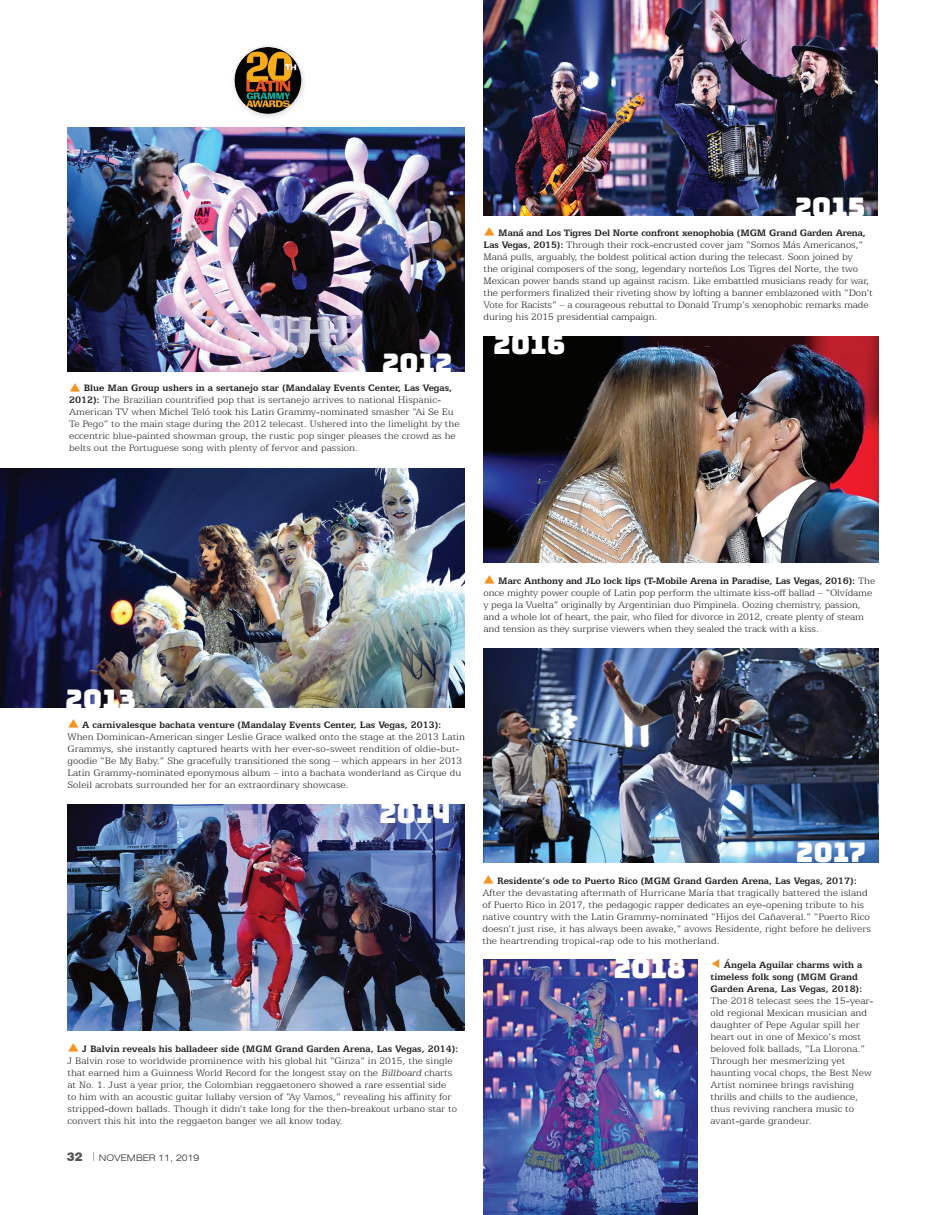
<style>
.page{position:relative;width:945px;height:1215px;background:#fff}
.page>*{position:absolute;margin:0;border:0;box-sizing:border-box;transform-origin:0 0}
.t1{font:27px "Bungee";color:#fff}
.t2{font:24px "Simple Direction Arrows";color:#f3921f;scale:.71 1}
.t3{font:300 10.5px/12px "Egyptian 505 BT";color:#231f20}
.t4{font:300 expanded 9px "Swiss 721 BT";color:#231f20}
.s1{font-weight:700}
.s2{font-style:italic}
.s3{font-weight:900;font-stretch:normal;font-size:12px;color:#545557}
.s4{font-family:"Simple Direction Arrows";font-weight:400;font-size:15px;color:#f3921f}
</style>
<div class="page">
<img style="left:484px;top:336px;width:394px;height:226px">
<img style="left:484px;top:0;width:394px;height:216px">
<img style="left:0;top:468px;width:465px;height:240px">
<img style="left:68px;top:804px;width:397px;height:226px">
<img style="left:484px;top:649px;width:394px;height:213px">
<img style="left:68px;top:128px;width:397px;height:244px">
<img style="left:484px;top:959px;width:213px;height:256px">
<div style="left:230px;top:42px;width:78px;height:78px;background:#231f20;opacity:.2"></div>
<img style="left:234px;top:47px;width:67px;height:67px">
<p class="t1" style="left:382px;top:348px;width:72px">2012</p>
<p class="t2" style="left:69px;top:375px;width:18px">j</p>
<p class="t3" style="left:69px;top:382px;width:392px;text-indent:15px"><span class="s1">Blue Man Group ushers in a sertanejo star (Mandalay Events Center, Las Vegas, 2012):</span> The Brazilian countrified pop that is sertanejo arrives to national Hispanic-American TV when Michel Teló took his Latin Grammy-nominated smasher “Ai Se Eu Te Pego” to the main stage during the 2012 telecast. Ushered into the limelight by the eccentric blue-painted showman group, the rustic pop singer pleases the crowd as he belts out the Portuguese song with plenty of fervor and passion.</p>
<p class="t1" style="left:795px;top:192px;width:72px">2015</p>
<p class="t2" style="left:484px;top:219px;width:18px">j</p>
<p class="t3" style="left:484px;top:226px;width:391px;text-indent:15px"><span class="s1">Maná and Los Tigres Del Norte confront xenophobia (MGM Grand Garden Arena, Las Vegas, 2015):</span> Through their rock-encrusted cover jam “Somos Más Americanos,” Maná pulls, arguably, the boldest political action during the telecast. Soon joined by<br>the original composers of the song, legendary norteños Los Tigres del Norte, the two Mexican power bands stand up against racism. Like embattled musicians ready for war, the performers finalized their riveting show by lofting a banner emblazoned with “Don’t Vote for Racists” – a courageous rebuttal to Donald Trump’s xenophobic remarks made during his 2015 presidential campaign.</p>
<p class="t1" style="left:494px;top:329px;width:73px">2016</p>
<p class="t2" style="left:484px;top:567px;width:18px">j</p>
<p class="t3" style="left:484px;top:574px;width:393px;text-indent:15px"><span class="s1">Marc Anthony and JLo lock lips (T-Mobile Arena in Paradise, Las Vegas, 2016):</span> The once mighty power couple of Latin pop perform the ultimate kiss-off ballad – “Olvídame y pega la Vuelta” originally by Argentinian duo Pimpinela. Oozing chemistry, passion, and a whole lot of heart, the pair, who filed for divorce in 2012, create plenty of steam and tension as they surprise viewers when they sealed the track with a kiss.</p>
<p class="t1" style="left:66px;top:684px;width:72px">2013</p>
<p class="t2" style="left:68px;top:711px;width:18px">j</p>
<p class="t3" style="left:68px;top:718px;width:399px;text-indent:15px"><span class="s1">A carnivalesque bachata venture (Mandalay Events Center, Las Vegas, 2013):<br></span>When Dominican-American singer Leslie Grace walked onto the stage at the 2013 Latin Grammys, she instantly captured hearts with her ever-so-sweet rendition of oldie-but&shy;goodie “Be My Baby.” She gracefully transitioned the song – which appears in her 2013<br>Latin Grammy-nominated eponymous album – into a bachata wonderland as Cirque du Soleil acrobats surrounded her for an extraordinary showcase.</p>
<p class="t1" style="left:379px;top:797px;width:73px">2014</p>
<p class="t2" style="left:68px;top:1035px;width:18px">j</p>
<p class="t3" style="left:68px;top:1042px;width:392px;text-indent:15px"><span class="s1">J Balvin reveals his balladeer side (MGM Grand Garden Arena, Las Vegas, 2014):<br></span>J Balvin rose to worldwide prominence with his global hit “Ginza” in 2015, the single that earned him a Guinness World Record for the longest stay on the <span class="s2">Billboard</span> charts at No. 1. Just a year prior, the Colombian reggaetonero showed a rare essential side<br>to him with an acoustic guitar lullaby version of “Ay Vamos,” revealing his affinity for stripped-down ballads. Though it didn’t take long for the then-breakout urbano star to convert this hit into the reggaeton banger we all know today.</p>
<p class="t4" style="left:67px;top:1152px;width:134px"><span class="s3">32</span> <sup>|</sup> NOVEMBER 11, 2019</p>
<p class="t1" style="left:796px;top:837px;width:72px">2017</p>
<p class="t2" style="left:482px;top:867px;width:18px">j</p>
<p class="t3" style="left:482px;top:874px;width:390px;text-indent:15px"><span class="s1">Residente’s ode to Puerto Rico (MGM Grand Garden Arena, Las Vegas, 2017):<br></span>After the devastating aftermath of Hurricane María that tragically battered the island of Puerto Rico in 2017, the pedagogic rapper dedicates an eye-opening tribute to his native country with the Latin Grammy-nominated “Hijos del Cañaveral.” “Puerto Rico doesn’t just rise, it has always been awake,” avows Residente, right before he delivers the heartrending tropical-rap ode to his motherland.</p>
<p class="t1" style="left:614px;top:953px;width:74px">2018</p>
<p class="t3" style="left:710px;top:958px;width:164px"><span class="s4">h</span> <span class="s1">Ángela Aguilar charms with a timeless folk song (MGM Grand<br>Garden Arena, Las Vegas, 2018):<br></span>The 2018 telecast sees the 15-year&shy;old regional Mexican musician and daughter of Pepe Agular spill her heart out in one of Mexico’s most beloved folk ballads, “La Llorona.”<br>Through her mesmerizing yet haunting vocal chops, the Best New<br>Artist nominee brings ravishing thrills and chills to the audience, thus reviving ranchera music to avant-garde grandeur.</p>
</div>
